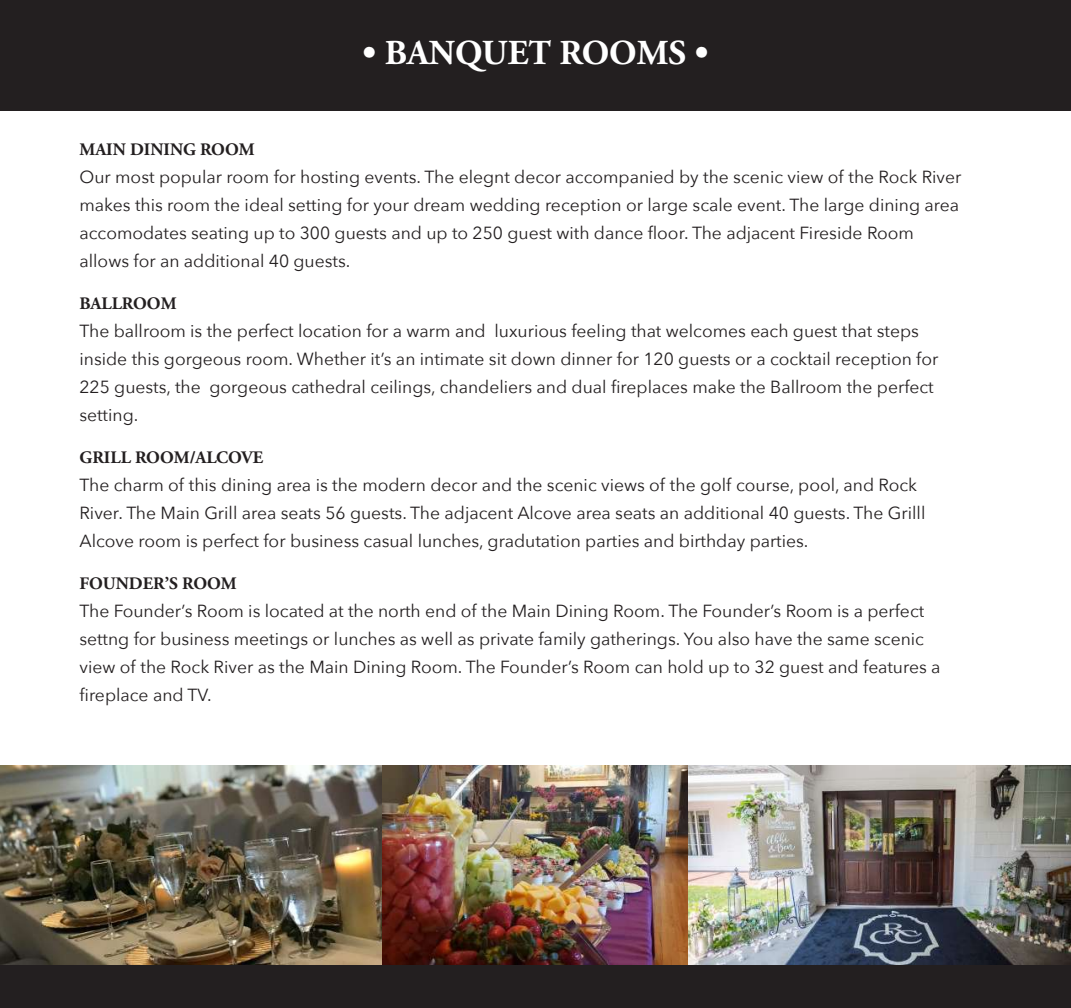
<style>
.page{position:relative;width:1071px;height:1008px;background:#fff}
.page>*{position:absolute;margin:0;border:0;box-sizing:border-box;transform-origin:0 0}
.t1{font:700 35px "Adobe Garamond Pro";color:#fff}
.t2{font:17.5px/28px "Avenir Next";color:#231f20}
.t3{font:700 17.5px "Adobe Garamond Pro";color:#231f20}
</style>
<div class="page">
<div style="left:0;top:0;width:1071px;height:110px;background:#231f20"></div>
<div style="left:0;top:962px;width:1071px;height:46px;background:#231f20"></div>
<img style="left:0;top:766px;width:1071px;height:198px">
<h1 class="t1" style="left:363px;top:32px;width:347px">• BANQUET ROOMS •</h1>
<p class="t3" style="left:79px;top:139px;width:177px">MAIN DINING ROOM</p>
<p class="t2" style="left:79px;top:164px;width:883px">Our most popular room for hosting events. The elegnt decor accompanied by the scenic view of the Rock River makes this room the ideal setting for your dream wedding reception or large scale event. The large dining area accomodates seating up to 300 guests and up to 250 guest with dance floor. The adjacent Fireside Room allows for an additional 40 guests.</p>
<p class="t3" style="left:79px;top:293px;width:99px">BALLROOM</p>
<p class="t2" style="left:79px;top:318px;width:860px">The ballroom is the perfect location for a warm and luxurious feeling that welcomes each guest that steps inside this gorgeous room. Whether it’s an intimate sit down dinner for 120 guests or a cocktail reception for 225 guests, the gorgeous cathedral ceilings, chandeliers and dual fireplaces make the Ballroom the perfect setting.</p>
<p class="t3" style="left:79px;top:447px;width:185px">GRILL ROOM/ALCOVE</p>
<p class="t2" style="left:79px;top:472px;width:847px">The charm of this dining area is the modern decor and the scenic views of the golf course, pool, and Rock<br>River. The Main Grill area seats 56 guests. The adjacent Alcove area seats an additional 40 guests. The Grilll<br>Alcove room is perfect for business casual lunches, gradutation parties and birthday parties.</p>
<p class="t3" style="left:79px;top:573px;width:159px">FOUNDER’S ROOM</p>
<p class="t2" style="left:79px;top:598px;width:863px">The Founder’s Room is located at the north end of the Main Dining Room. The Founder’s Room is a perfect settng for business meetings or lunches as well as private family gatherings. You also have the same scenic view of the Rock River as the Main Dining Room. The Founder’s Room can hold up to 32 guest and features a fireplace and TV.</p>
</div>
